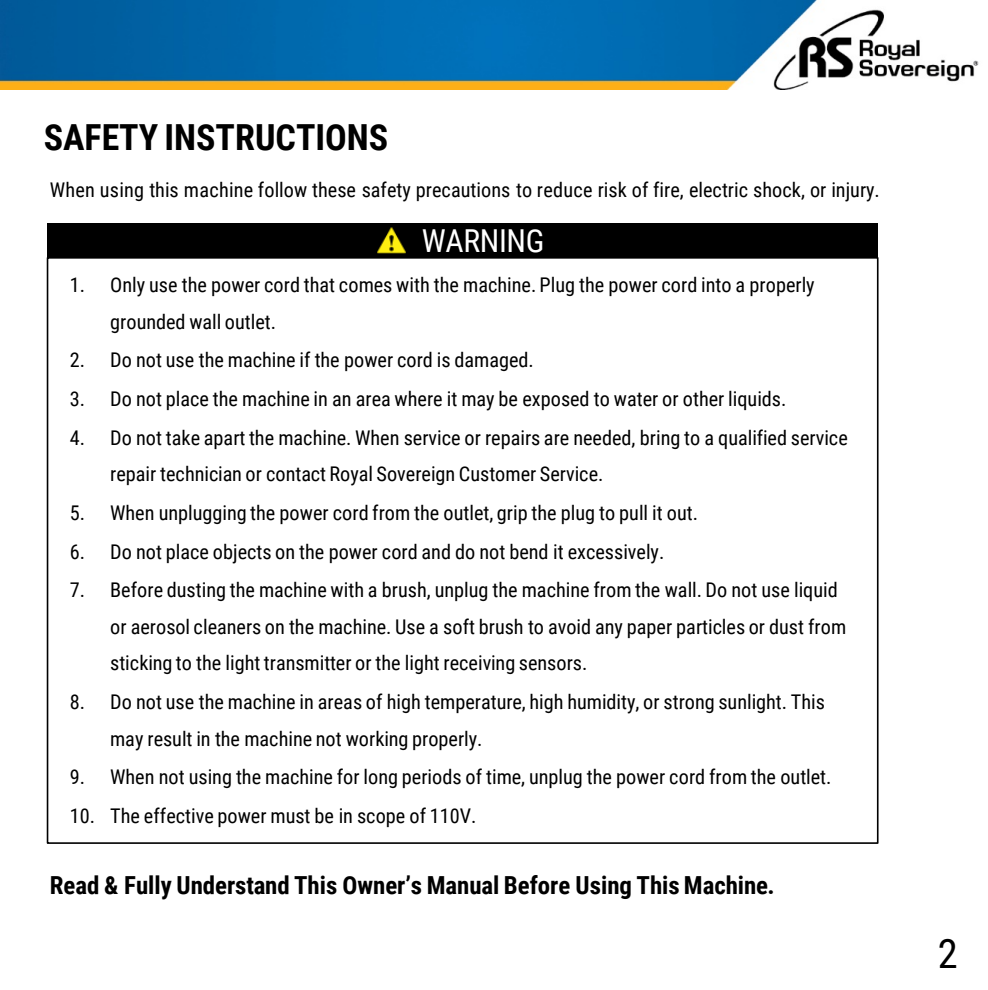
<style>
.page{position:relative;width:988px;height:990px;background:#fff}
.page>*{position:absolute;margin:0;border:0;box-sizing:border-box;transform-origin:0 0}
.t1{font:40.5px "Roboto Condensed";color:#000}
.t2{font:700 36px "Roboto Condensed";color:#000}
.t3{font:31.5px "Roboto Condensed";letter-spacing:-.01em;color:#fff}
.t4{font:700 24.75px "Roboto Condensed";color:#000}
.t5{font:20.25px/36.4px "Roboto Condensed";color:#000}
</style>
<div class="page">
<div style="left:48px;top:223px;width:829px;height:34px;background:#000"></div>
<img style="left:377px;top:227px;width:29px;height:27px">
<img style="left:0;top:1px;width:979px;height:89px">
<h2 class="t2" style="left:44px;top:112px;width:346px">SAFETY INSTRUCTIONS</h2>
<p class="t5" style="left:50px;top:170px;width:831px">When using this machine follow these safety precautions to reduce risk of fire, electric shock, or injury.</p>
<p class="t3" style="left:422px;top:219px;width:124px">WARNING</p>
<p class="t5" style="left:110px;top:266px;width:706px;text-indent:-40px">1. Only use the power cord that comes with the machine. Plug the power cord into a properly grounded wall outlet.</p>
<p class="t5" style="left:70px;top:341px;width:466px">2. Do not use the machine if the power cord is damaged.</p>
<p class="t5" style="left:70px;top:380px;width:718px">3. Do not place the machine in an area where it may be exposed to water or other liquids.</p>
<p class="t5" style="left:110px;top:418px;width:739px;text-indent:-40px">4. Do not take apart the machine. When service or repairs are needed, bring to a qualified service repair technician or contact Royal Sovereign Customer Service.</p>
<p class="t5" style="left:70px;top:493px;width:630px">5. When unplugging the power cord from the outlet, grip the plug to pull it out.</p>
<p class="t5" style="left:70px;top:532px;width:596px">6. Do not place objects on the power cord and do not bend it excessively.</p>
<p class="t5" style="left:110px;top:571px;width:737px;text-indent:-40px">7. Before dusting the machine with a brush, unplug the machine from the wall. Do not use liquid or aerosol cleaners on the machine. Use a soft brush to avoid any paper particles or dust from sticking to the light transmitter or the light receiving sensors.</p>
<p class="t5" style="left:110px;top:682px;width:716px;text-indent:-40px">8. Do not use the machine in areas of high temperature, high humidity, or strong sunlight. This may result in the machine not working properly.</p>
<p class="t5" style="left:70px;top:758px;width:763px">9. When not using the machine for long periods of time, unplug the power cord from the outlet.</p>
<p class="t5" style="left:70px;top:796px;width:408px">10. The effective power must be in scope of 110V.</p>
<p class="t4" style="left:50px;top:867px;width:726px">Read &amp; Fully Understand This Owner’s Manual Before Using This Machine.</p>
<p class="t1" style="left:938px;top:925px;width:22px">2</p>
</div>
